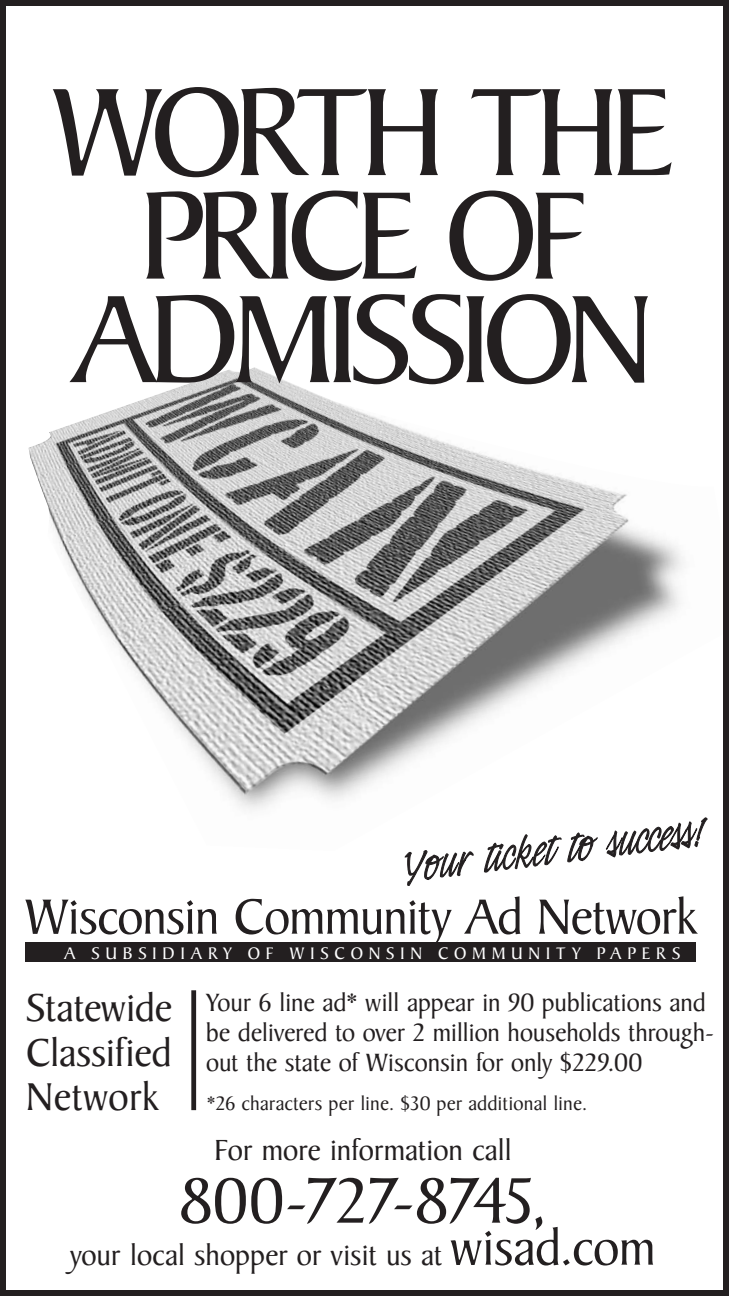
<style>
.page{position:relative;width:729px;height:1296px;background:#fff}
.page>*{position:absolute;margin:0;border:0;box-sizing:border-box;transform-origin:0 0}
.t1{font:134.7px/103.5px "Baker Signet";letter-spacing:-.065em;color:#231f20;text-align:center}
.t2{font:68.7px "Baker Signet";letter-spacing:-.03em;color:#231f20}
.t3{font:53.4px "Baker Signet";letter-spacing:-.025em;color:#231f20}
.t4{font:42px/44.1px "Baker Signet";letter-spacing:-.005em;color:#231f20;text-align:justify}
.t5{font:31.5px "Baker Signet";letter-spacing:-.005em;color:#231f20}
.t6{font:27px/30px "Baker Signet";letter-spacing:-.005em;color:#231f20}
.t7{font:21px "Baker Signet";letter-spacing:.005em;color:#231f20}
.t8{font:18px "Baker Signet";letter-spacing:.315em;color:#fff}
.s1{font-size:54px}
</style>
<div class="page">
<img style="left:29px;top:367px;width:655px;height:443px">
<div style="left:0;top:0;width:729px;height:1296px;border:6px solid #231f20"></div>
<div style="left:25px;top:943px;width:671px;height:19px;background:#231f20"></div>
<div style="left:191px;top:990px;width:5px;height:120px;background:#231f20"></div>
<svg style="left:405px;top:850px;width:69px;height:36px"></svg>
<svg style="left:484px;top:832px;width:114px;height:41px"></svg>
<svg style="left:605px;top:817px;width:103px;height:41px"></svg>
<h1 class="t1" style="left:53px;top:85px;width:624px">Worth the<br>Price of<br>Admission</h1>
<h3 class="t3" style="left:25px;top:888px;width:674px">Wisconsin Community Ad Network</h3>
<p class="t8" style="left:64px;top:943px;width:616px">A Subsidia ry of Wisc ons in Commun ity Pap ers</p>
<h3 class="t4" style="left:26px;top:987px;width:147px">Statewide Classified Network</h3>
<p class="t6" style="left:206px;top:988px;width:510px">Your 6 line ad* will appear in 90 publications and be delivered to over 2 million households through&shy;out the state of Wisconsin for only $229.00</p>
<p class="t7" style="left:206px;top:1092px;width:383px">*26 characters per line. $30 per additional line.</p>
<p class="t5" style="left:214px;top:1133px;width:299px">For more information call</p>
<h2 class="t2" style="left:178px;top:1164px;width:372px">800-727-8745,</h2>
<p class="t5" style="left:70px;top:1238px;width:587px">your local shopper or visit us at <span class="s1">wisad.com</span></p>
</div>
